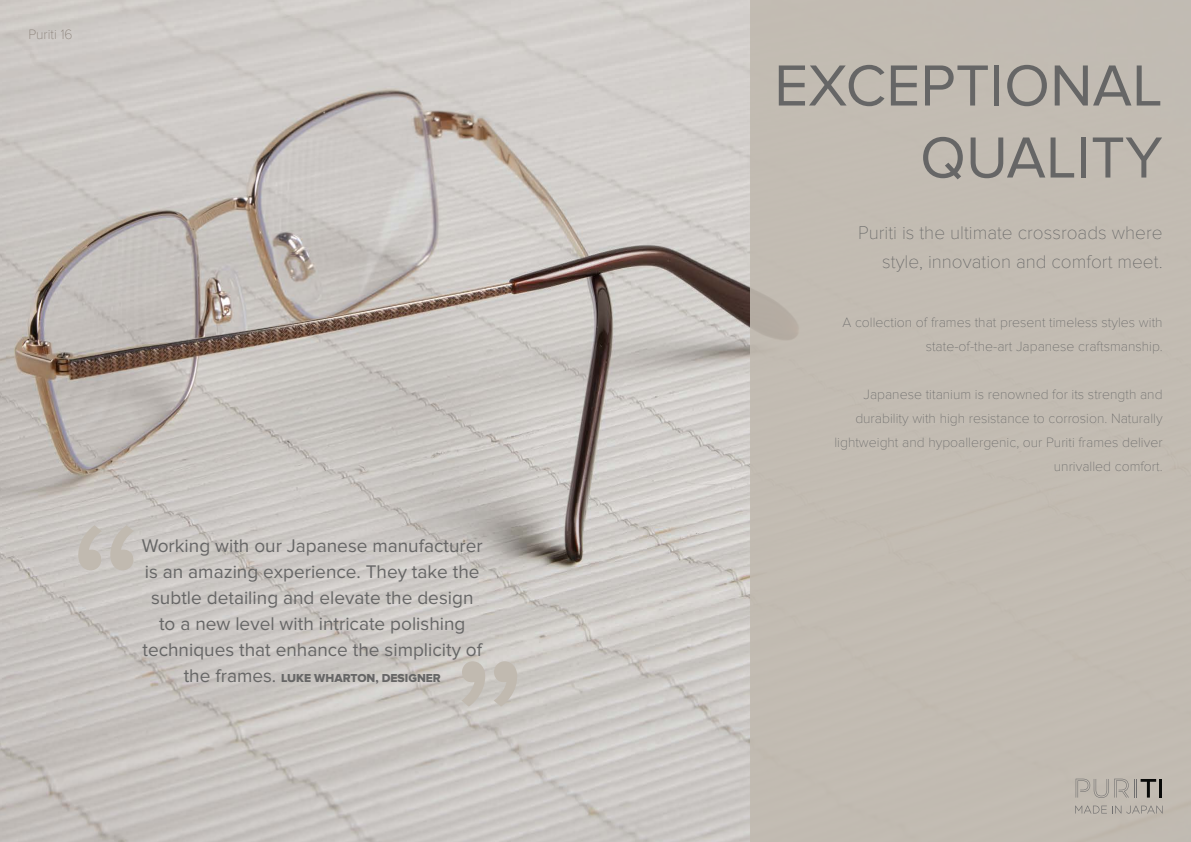
<style>
.page{position:relative;width:1191px;height:842px;background:#fff}
.page>*{position:absolute;margin:0;border:0;box-sizing:border-box;transform-origin:0 0}
.t1{font:60px/72px "Proxima Nova";color:#666;text-align:right}
.t2{font:19px/26px "Proxima Nova";color:#666;text-align:center}
.t3{font:100 19px/29px "Proxima Nova T";color:#666;text-align:right}
.t4{font:100 14px/24px "Proxima Nova T";color:#666;text-align:right}
.t5{font:100 14px "Proxima Nova T";color:#82786f}
.t6{font:12px "Proxima Nova Extrabld";color:#666}
.s1{font-family:"Proxima Nova";font-size:19px}
</style>
<div class="page">
<img style="left:0;top:0;width:750px;height:842px">
<div style="left:750px;top:0;width:441px;height:842px;background:#c1bab0"></div>
<svg style="left:1075px;top:779px;width:53px;height:19px"></svg>
<svg style="left:1134px;top:779px;width:22px;height:18px"></svg>
<hr style="left:1159px;top:779px;width:3px;height:18px;background:#090a09">
<svg style="left:1075px;top:805px;width:87px;height:9px"></svg>
<svg style="left:78px;top:525px;width:56px;height:45px;background:#c5c0b9"></svg>
<svg style="left:461px;top:661px;width:56px;height:46px;background:#c6c1ba"></svg>
<p class="t5" style="left:28px;top:27px;width:46px">Puriti 16</p>
<h2 class="t2" style="left:142px;top:533px;width:343px">Working with our Japanese manufacturer is an amazing experience. They take the subtle detailing and elevate the design to a new level with intricate polishing techniques that enhance the simplicity of</h2>
<p class="t6" style="left:184px;top:671px;width:259px"><span class="s1">the frames.</span> LUKE WHARTON, DESIGNER</p>
<h1 class="t1" style="left:774px;top:50px;width:390px">EXCEPTIONAL<br>QUALITY</h1>
<h2 class="t3" style="left:858px;top:218px;width:306px">Puriti is the ultimate crossroads where style, innovation and comfort meet.</h2>
<p class="t4" style="left:842px;top:311px;width:321px">A collection of frames that present timeless styles with state-of-the-art Japanese craftsmanship.</p>
<p class="t4" style="left:834px;top:383px;width:330px">Japanese titanium is renowned for its strength and durability with high resistance to corrosion. Naturally lightweight and hypoallergenic, our Puriti frames deliver unrivalled comfort.</p>
</div>
